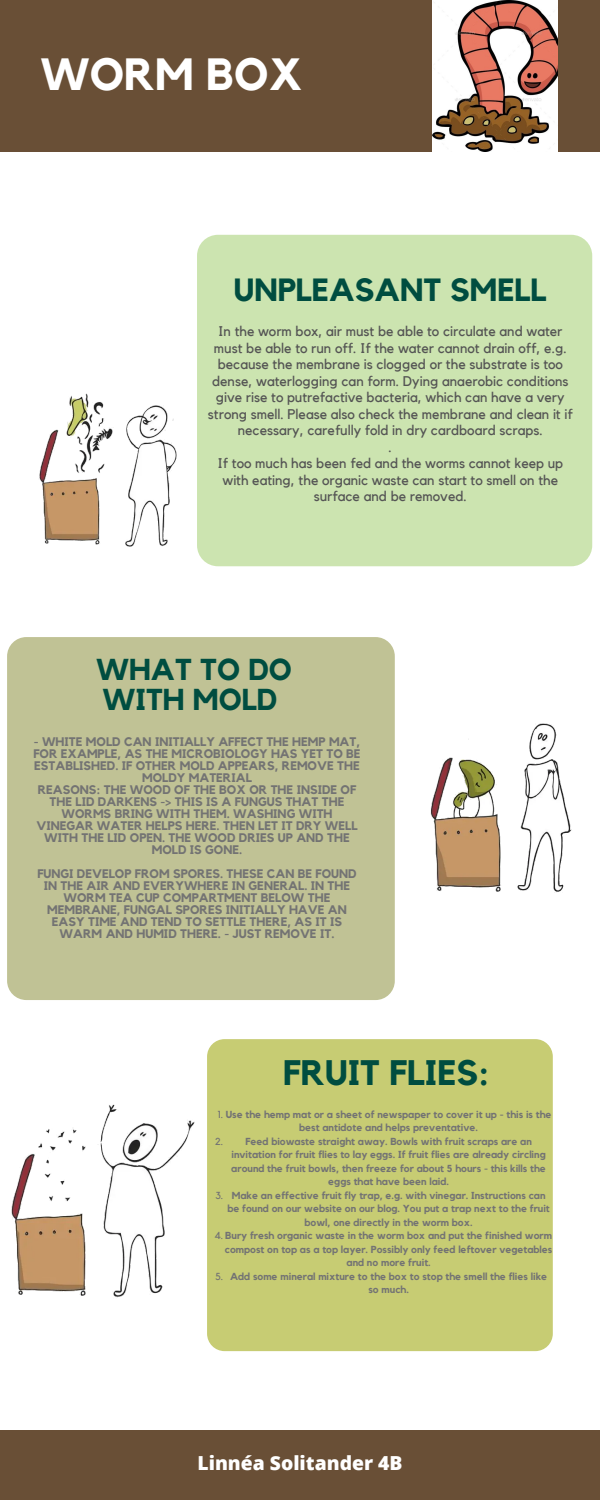
<style>
.page{position:relative;width:600px;height:1500px;background:#fff}
.page>*{position:absolute;margin:0;border:0;box-sizing:border-box;transform-origin:0 0}
.t1{font:700 45px "Kollektif";color:#fff}
.t2{font:700 35.3px "Kollektif";color:#004d40}
.t3{font:700 32px "Kollektif";color:#004d40}
.t4{font:700 30.1px/29.7px "Kollektif";color:#004d40}
.t5{font:800 19.3px "Open Sans";color:#fff}
.t6{font:14px/16.5px "Kollektif";color:#545454;text-align:center}
.t7{font:700 12.4px/12px "Kollektif";color:#737373;text-align:center}
.t8{font:700 10.2px/13.5px "Kollektif";color:#737373;text-align:center}
.t9{font:10.2px "Kollektif";color:#737373}
.s1{font-weight:400}
</style>
<div class="page">
<div style="left:0;top:0;width:600px;height:151px;background:#694f36"></div>
<div style="left:0;top:1431px;width:600px;height:69px;background:#694f36"></div>
<img style="left:432px;top:0;width:126px;height:152px">
<img style="left:39px;top:393px;width:138px;height:154px">
<div style="left:197px;top:235px;width:395px;height:331px;background:#cce4b0;border-radius:21px"></div>
<img style="left:430px;top:723px;width:142px;height:170px">
<img style="left:11px;top:1104px;width:184px;height:194px">
<div style="left:7px;top:637px;width:388px;height:363px;background:#c0c295;border-radius:19px"></div>
<div style="left:207px;top:1039px;width:346px;height:312px;background:#c7cc73;border-radius:18px"></div>
<p class="t1" style="left:40px;top:53px;width:264px">WORM BOX</p>
<p class="t3" style="left:234px;top:275px;width:314px">UNPLEASANT SMELL</p>
<p class="t6" style="left:208px;top:324px;width:366px">In the worm box, air must be able to circulate and water must be able to run off. If the water cannot drain off, e.g. because the membrane is clogged or the substrate is too dense, waterlogging can form. Dying anaerobic conditions give rise to putrefactive bacteria, which can have a very strong smell. Please also check the membrane and clean it if necessary, carefully fold in dry cardboard scraps.</p>
<p class="t6" style="left:389px;top:439px;width:5px">.</p>
<p class="t6" style="left:217px;top:456px;width:347px">If too much has been fed and the worms cannot keep up with eating, the organic waste can start to smell on the surface and be removed.</p>
<p class="t4" style="left:96px;top:656px;width:197px">WHAT TO DO<br>WITH MOLD</p>
<p class="t7" style="left:33px;top:736px;width:329px">- WHITE MOLD CAN INITIALLY AFFECT THE HEMP MAT, FOR EXAMPLE, AS THE MICROBIOLOGY HAS YET TO BE ESTABLISHED. IF OTHER MOLD APPEARS, REMOVE THE MOLDY MATERIAL</p>
<p class="t7" style="left:36px;top:784px;width:323px">REASONS: THE WOOD OF THE BOX OR THE INSIDE OF THE LID DARKENS -&gt; THIS IS A FUNGUS THAT THE WORMS BRING WITH THEM. WASHING WITH VINEGAR WATER HELPS HERE. THEN LET IT DRY WELL WITH THE LID OPEN. THE WOOD DRIES UP AND THE MOLD IS GONE.</p>
<p class="t7" style="left:37px;top:868px;width:321px">FUNGI DEVELOP FROM SPORES. THESE CAN BE FOUND IN THE AIR AND EVERYWHERE IN GENERAL. IN THE WORM TEA CUP COMPARTMENT BELOW THE MEMBRANE, FUNGAL SPORES INITIALLY HAVE AN EASY TIME AND TEND TO SETTLE THERE, AS IT IS WARM AND HUMID THERE. - JUST REMOVE IT.</p>
<p class="t2" style="left:283px;top:1056px;width:208px">FRUIT FLIES:</p>
<p class="t8" style="left:299px;top:1108px;width:254px;text-align:left;text-indent:-81px"><span class="s1">1.</span> Use the hemp mat or a sheet of newspaper to cover it up - this is the best antidote and helps preventative.</p>
<p class="t8" style="left:231px;top:1135px;width:316px">Feed biowaste straight away. Bowls with fruit scraps are an invitation for fruit flies to lay eggs. If fruit flies are already circling around the fruit bowls, then freeze for about 5 hours - this kills the eggs that have been laid.</p>
<p class="t8" style="left:227px;top:1189px;width:324px">Make an effective fruit fly trap, e.g. with vinegar. Instructions can be found on our website on our blog. You put a trap next to the fruit bowl, one directly in the worm box.</p>
<p class="t8" style="left:214px;top:1229px;width:339px"><span class="s1">4.</span> Bury fresh organic waste in the worm box and put the finished worm</p>
<p class="t8" style="left:225px;top:1243px;width:329px">compost on top as a top layer. Possibly only feed leftover vegetables</p>
<p class="t8" style="left:346px;top:1256px;width:86px">and no more fruit.</p>
<p class="t8" style="left:230px;top:1270px;width:319px">Add some mineral mixture to the box to stop the smell the flies like so much.</p>
<p class="t9" style="left:215px;top:1136px;width:10px">2.</p>
<p class="t9" style="left:215px;top:1190px;width:9px">3.</p>
<p class="t9" style="left:215px;top:1271px;width:9px">5.</p>
<p class="t5" style="left:197px;top:1450px;width:207px">Linnéa Solitander 4B</p>
</div>
